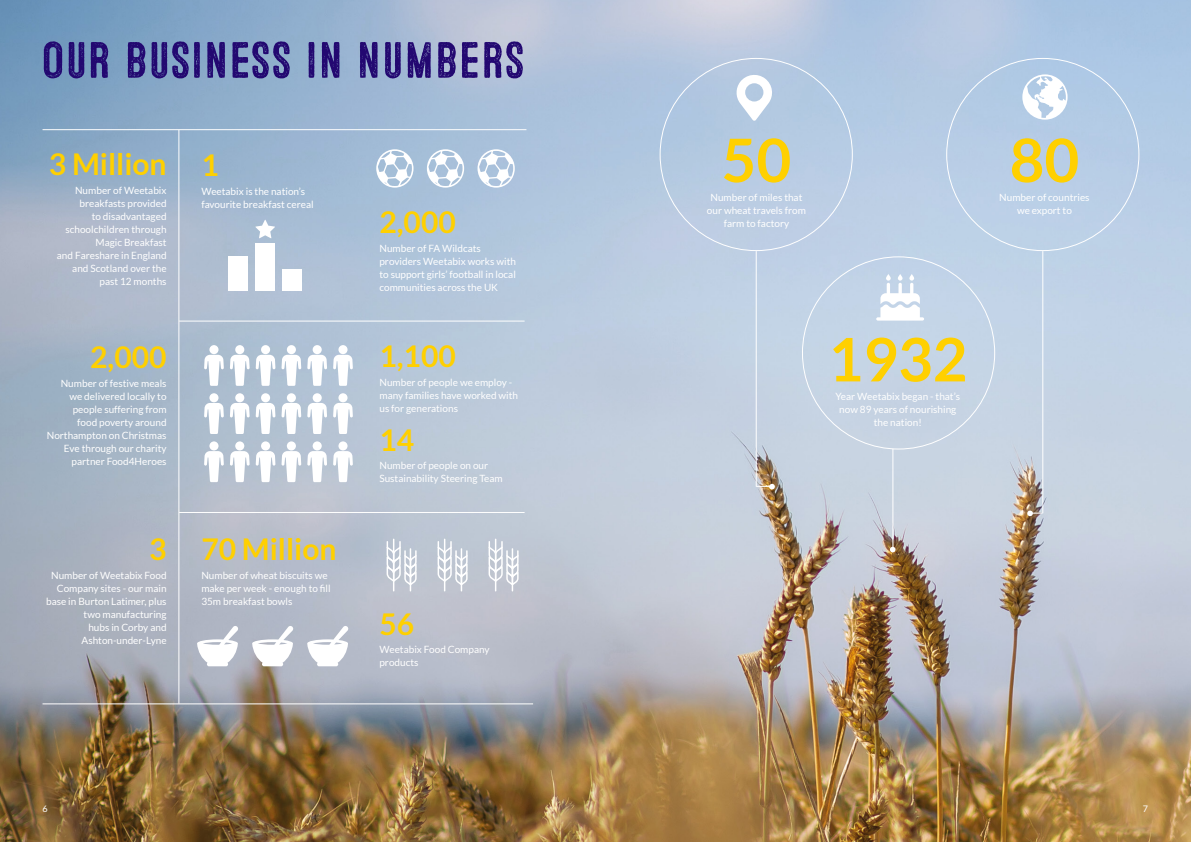
<style>
.page{position:relative;width:1191px;height:842px;background:#fff}
.page>*{position:absolute;margin:0;border:0;box-sizing:border-box;transform-origin:0 0}
.t1{font:700 60px "Lato";color:#ffd000}
.t2{font:51px "Microbrew Three W01";color:#230871}
.t3{font:700 30px "Lato";color:#ffd000}
.t4{font:10px/13px "Lato";color:#fff}
.t5{font:9px "Lato";color:#fff}
</style>
<div class="page">
<img style="left:0;top:0;width:1191px;height:842px">
<svg style="left:890px;top:547px;width:5px;height:5px"></svg>
<hr style="left:756px;top:251px;width:1px;height:236px;background:#fff">
<hr style="left:179px;top:130px;width:1px;height:574px;background:#fff">
<hr style="left:1042px;top:251px;width:1px;height:262px;background:#fff">
<hr style="left:892px;top:449px;width:1px;height:100px;background:#fff">
<svg style="left:756px;top:484px;width:19px;height:5px"></svg>
<svg style="left:1027px;top:511px;width:15px;height:5px"></svg>
<hr style="left:43px;top:129px;width:483px;height:1px;background:#fff">
<hr style="left:179px;top:321px;width:345px;height:1px;background:#fff">
<hr style="left:179px;top:512px;width:345px;height:1px;background:#fff">
<svg style="left:204px;top:355px;width:20px;height:31px"></svg>
<div style="left:209px;top:345px;width:9px;height:9px;background:#fff;border-radius:50%"></div>
<svg style="left:230px;top:355px;width:20px;height:31px"></svg>
<div style="left:235px;top:345px;width:9px;height:9px;background:#fff;border-radius:50%"></div>
<svg style="left:256px;top:355px;width:19px;height:31px"></svg>
<div style="left:261px;top:345px;width:9px;height:9px;background:#fff;border-radius:50%"></div>
<svg style="left:281px;top:355px;width:20px;height:31px"></svg>
<div style="left:287px;top:345px;width:9px;height:9px;background:#fff;border-radius:50%"></div>
<svg style="left:307px;top:355px;width:20px;height:31px"></svg>
<div style="left:313px;top:345px;width:9px;height:9px;background:#fff;border-radius:50%"></div>
<svg style="left:333px;top:355px;width:20px;height:31px"></svg>
<div style="left:338px;top:345px;width:9px;height:9px;background:#fff;border-radius:50%"></div>
<svg style="left:204px;top:403px;width:20px;height:31px"></svg>
<div style="left:209px;top:393px;width:9px;height:9px;background:#fff;border-radius:50%"></div>
<svg style="left:230px;top:403px;width:20px;height:31px"></svg>
<div style="left:235px;top:393px;width:9px;height:9px;background:#fff;border-radius:50%"></div>
<svg style="left:256px;top:403px;width:19px;height:31px"></svg>
<div style="left:261px;top:393px;width:9px;height:9px;background:#fff;border-radius:50%"></div>
<svg style="left:281px;top:403px;width:20px;height:31px"></svg>
<div style="left:287px;top:393px;width:9px;height:9px;background:#fff;border-radius:50%"></div>
<svg style="left:307px;top:403px;width:20px;height:31px"></svg>
<div style="left:313px;top:393px;width:9px;height:9px;background:#fff;border-radius:50%"></div>
<svg style="left:333px;top:403px;width:20px;height:31px"></svg>
<div style="left:338px;top:393px;width:9px;height:9px;background:#fff;border-radius:50%"></div>
<svg style="left:204px;top:451px;width:20px;height:31px"></svg>
<div style="left:209px;top:441px;width:9px;height:9px;background:#fff;border-radius:50%"></div>
<svg style="left:230px;top:451px;width:20px;height:31px"></svg>
<div style="left:235px;top:441px;width:9px;height:9px;background:#fff;border-radius:50%"></div>
<svg style="left:256px;top:451px;width:19px;height:31px"></svg>
<div style="left:261px;top:441px;width:9px;height:9px;background:#fff;border-radius:50%"></div>
<svg style="left:281px;top:451px;width:20px;height:31px"></svg>
<div style="left:287px;top:441px;width:9px;height:9px;background:#fff;border-radius:50%"></div>
<svg style="left:307px;top:451px;width:20px;height:31px"></svg>
<div style="left:313px;top:441px;width:9px;height:9px;background:#fff;border-radius:50%"></div>
<svg style="left:333px;top:451px;width:20px;height:31px"></svg>
<div style="left:338px;top:441px;width:9px;height:9px;background:#fff;border-radius:50%"></div>
<svg style="left:197px;top:626px;width:41px;height:40px"></svg>
<svg style="left:252px;top:626px;width:41px;height:40px"></svg>
<svg style="left:307px;top:626px;width:41px;height:40px"></svg>
<div style="left:229px;top:256px;width:19px;height:35px;background:#fff"></div>
<div style="left:255px;top:243px;width:20px;height:48px;background:#fff"></div>
<div style="left:282px;top:269px;width:20px;height:22px;background:#fff"></div>
<svg style="left:255px;top:220px;width:20px;height:18px"></svg>
<svg style="left:876px;top:274px;width:48px;height:47px"></svg>
<svg style="left:735px;top:73px;width:39px;height:48px"></svg>
<svg style="left:1022px;top:74px;width:45px;height:46px"></svg>
<svg style="left:376px;top:149px;width:37px;height:39px"></svg>
<svg style="left:427px;top:149px;width:37px;height:39px"></svg>
<svg style="left:477px;top:149px;width:38px;height:39px"></svg>
<svg style="left:386px;top:539px;width:30px;height:52px"></svg>
<svg style="left:437px;top:539px;width:30px;height:52px"></svg>
<svg style="left:488px;top:539px;width:30px;height:52px"></svg>
<hr style="left:43px;top:704px;width:490px;height:1px;background:#fff">
<h2 class="t2" style="left:41px;top:33px;width:485px">OUR BUSINESS IN NUMBERS</h2>
<h3 class="t3" style="left:49px;top:147px;width:119px">3 Million</h3>
<p class="t4" style="left:57px;top:184px;width:111px;text-align:right">Number of Weetabix breakfasts provided<br>to disadvantaged schoolchildren through<br>Magic Breakfast<br>and Fareshare in England and Scotland over the past 12 months</p>
<h3 class="t3" style="left:90px;top:340px;width:78px">2,000</h3>
<p class="t4" style="left:47px;top:377px;width:121px;text-align:right">Number of festive meals we delivered locally to people suffering from<br>food poverty around<br>Northampton on Christmas<br>Eve through our charity partner Food4Heroes</p>
<h3 class="t3" style="left:149px;top:532px;width:19px">3</h3>
<p class="t4" style="left:46px;top:568px;width:122px;text-align:right">Number of Weetabix Food<br>Company sites - our main base in Burton Latimer, plus two manufacturing<br>hubs in Corby and<br>Ashton-under-Lyne</p>
<h3 class="t3" style="left:201px;top:148px;width:19px">1</h3>
<p class="t4" style="left:201px;top:185px;width:114px">Weetabix is the nation’s favourite breakfast cereal</p>
<h3 class="t3" style="left:201px;top:532px;width:137px">70 Million</h3>
<p class="t4" style="left:201px;top:568px;width:131px">Number of wheat biscuits we make per week - enough to fill<br>35m breakfast bowls</p>
<h3 class="t3" style="left:379px;top:205px;width:78px">2,000</h3>
<p class="t4" style="left:379px;top:241px;width:138px">Number of FA Wildcats providers Weetabix works with to support girls’ football in local communities across the UK</p>
<h3 class="t3" style="left:379px;top:339px;width:78px">1,100</h3>
<p class="t4" style="left:379px;top:376px;width:140px">Number of people we employ - many families have worked with us for generations</p>
<h3 class="t3" style="left:379px;top:423px;width:36px">14</h3>
<p class="t4" style="left:379px;top:459px;width:125px">Number of people on our<br>Sustainability Steering Team</p>
<h3 class="t3" style="left:379px;top:606px;width:36px">56</h3>
<p class="t4" style="left:379px;top:643px;width:112px">Weetabix Food Company products</p>
<h1 class="t1" style="left:721px;top:126px;width:71px">50</h1>
<p class="t4" style="left:707px;top:191px;width:100px;text-align:center">Number of miles that our wheat travels from farm to factory</p>
<h1 class="t1" style="left:1009px;top:126px;width:71px">80</h1>
<p class="t4" style="left:999px;top:191px;width:92px;text-align:center">Number of countries we export to</p>
<h1 class="t1" style="left:828px;top:325px;width:141px">1932</h1>
<p class="t4" style="left:835px;top:390px;width:126px;text-align:center">Year Weetabix began - that’s now 89 years of nourishing the nation!</p>
<p class="t5" style="left:43px;top:804px;width:7px">6</p>
<p class="t5" style="left:1142px;top:804px;width:7px">7</p>
</div>
